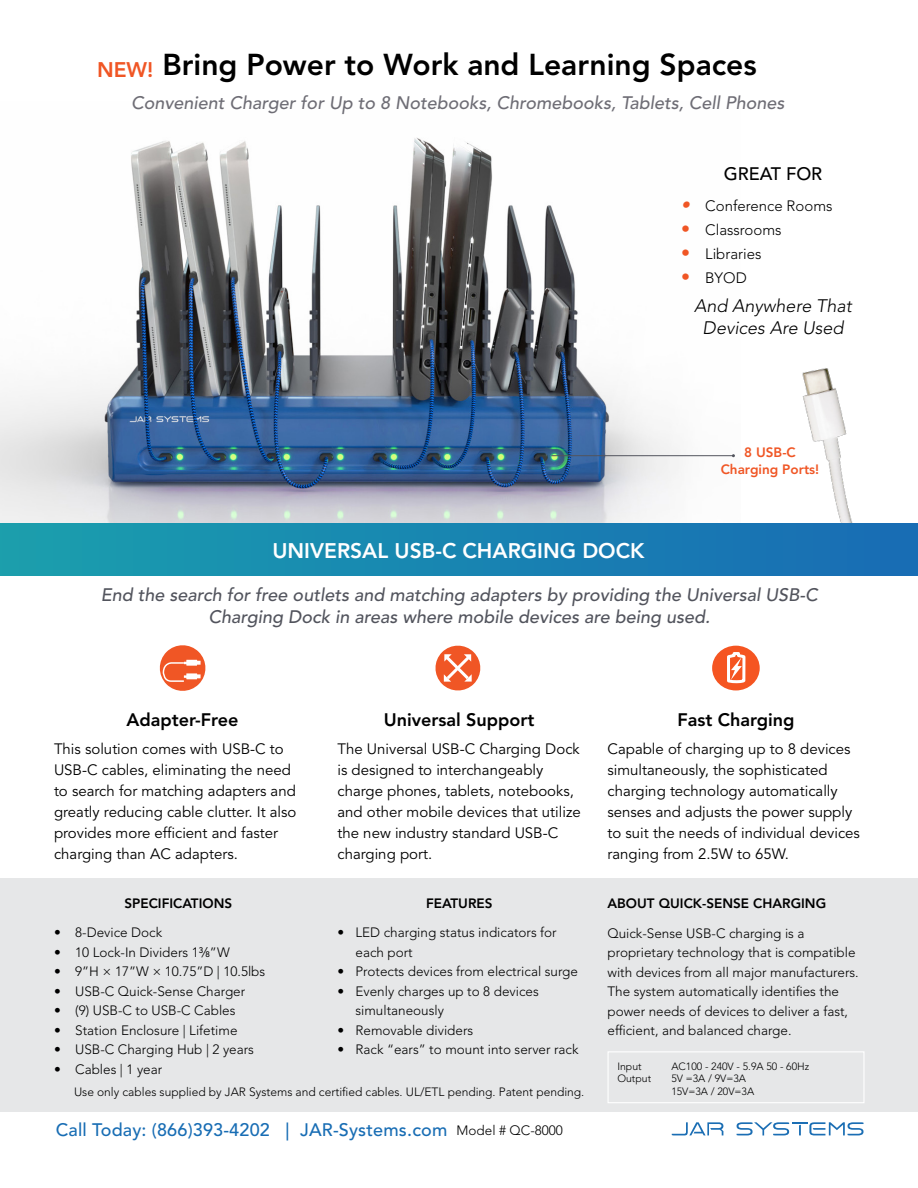
<style>
.page{position:relative;width:918px;height:1188px;background:#fff}
.page>*{position:absolute;margin:0;border:0;box-sizing:border-box;transform-origin:0 0}
.t1{font:800 30px "Avenir LT Std";color:#000}
.t2{font:800 21px "Avenir LT Std";color:#fff}
.t3{font:800 21px "Avenir LT Std";color:#f05625}
.t4{font:italic 500 18px/22.5px "Avenir LT Std";color:#52545d;text-align:center}
.t5{font:italic 500 18px "Avenir LT Std";color:#6e6d75}
.t6{font:800 18px "Avenir LT Std";color:#000}
.t7{font:500 18px "Avenir LT Std";letter-spacing:.01em;color:#186db4}
.t8{font:italic 300 18px/22.5px "Avenir LT Std";color:#000;text-align:center}
.t9{font:500 18px "Avenir LT Std";color:#000}
.t10{font:15px/21px "Avenir LT Std";color:#000}
.t11{font:300 15px "Avenir LT Std";color:#000}
.t12{font:300 13.5px/19.5px "Avenir LT Std";color:#000}
.t13{font:800 13.5px "Avenir LT Std";color:#000}
.t14{font:800 13.5px/16.2px "Avenir LT Std";color:#f05625;text-align:center}
.t15{font:300 12px "Avenir LT Std";color:#000}
.t16{font:300 10.5px/12.6px "Avenir LT Std";color:#000}
.s1{font-weight:400;font-style:italic;font-size:18px;color:#f05625}
.s2{font-weight:900;font-size:18px;color:#f05625}
.s3{font-style:italic}
.s4{font-weight:500;font-size:7.95px}
</style>
<div class="page">
<img style="left:0;top:138px;width:741px;height:386px">
<img style="left:778px;top:368px;width:97px;height:156px">
<div style="left:0;top:524px;width:918px;height:51px;background:linear-gradient(to right,#1a9fad,#186bb5)"></div>
<div style="left:0;top:878px;width:918px;height:234px;background:#e6e7e8"></div>
<svg style="left:672px;top:1122px;width:51px;height:13px"></svg>
<svg style="left:737px;top:1122px;width:127px;height:14px"></svg>
<div style="left:712px;top:646px;width:48px;height:44px;background:#f55521;border-radius:50%"></div>
<svg style="left:727px;top:652px;width:19px;height:32px"></svg>
<svg style="left:435px;top:645px;width:46px;height:46px"></svg>
<hr style="left:551px;top:455px;width:182px;height:1px;background:#52545d">
<svg style="left:159px;top:645px;width:47px;height:46px"></svg>
<div style="left:608px;top:1051px;width:257px;height:52px;border:1px solid #fff"></div>
<h2 class="t3" style="left:97px;top:57px;width:58px">NEW!</h2>
<h1 class="t1" style="left:162px;top:47px;width:596px">Bring Power to Work and Learning Spaces</h1>
<h3 class="t5" style="left:131px;top:92px;width:655px">Convenient Charger for Up to 8 Notebooks, Chromebooks, Tablets, Cell Phones</h3>
<h3 class="t9" style="left:724px;top:163px;width:100px">GREAT FOR</h3>
<p class="t11" style="left:681px;top:197px;width:153px"><span class="s1">•</span> Conference Rooms</p>
<p class="t11" style="left:681px;top:221px;width:102px"><span class="s2">•</span> Classrooms</p>
<p class="t11" style="left:681px;top:245px;width:82px"><span class="s2">•</span> Libraries</p>
<p class="t11" style="left:681px;top:269px;width:67px"><span class="s2">•</span> BYOD</p>
<h3 class="t8" style="left:694px;top:295px;width:159px">And Anywhere That<br>Devices Are Used</h3>
<h2 class="t2" style="left:272px;top:539px;width:374px">UNIVERSAL USB-C CHARGING DOCK</h2>
<p class="t14" style="left:721px;top:445px;width:100px">8 USB-C<br>Charging Ports!</p>
<h3 class="t4" style="left:101px;top:584px;width:718px">End the search for free outlets and matching adapters by providing the Universal USB-C<br>Charging Dock in areas where mobile devices are being used.</h3>
<h3 class="t6" style="left:127px;top:710px;width:114px">Adapter-Free</h3>
<p class="t10" style="left:54px;top:739px;width:244px">This solution comes with USB-C to USB-C cables, eliminating the need to search for matching adapters and greatly reducing cable clutter. It also provides more efficient and faster charging than AC adapters.</p>
<h3 class="t6" style="left:384px;top:710px;width:152px">Universal Support</h3>
<p class="t10" style="left:338px;top:739px;width:245px">The Universal USB-C Charging Dock is designed to interchangeably charge phones, tablets, notebooks, and other mobile devices that utilize the new industry standard USB-C charging port.</p>
<p class="t13" style="left:124px;top:895px;width:109px">SPECIFICATIONS</p>
<p class="t12" style="left:54px;top:923px;width:110px">• 8-Device Dock</p>
<p class="t12" style="left:54px;top:943px;width:177px">• 10 Lock-In Dividers 1<sup>3</sup><span class="s3">/</span><span class="s4">8</span>”W</p>
<p class="t12" style="left:54px;top:962px;width:213px">• 9”H × 17”W × 10.75”D | 10.5lbs</p>
<p class="t12" style="left:54px;top:982px;width:193px">• USB-C Quick-Sense Charger</p>
<p class="t12" style="left:54px;top:1001px;width:183px">• (9) USB-C to USB-C Cables</p>
<p class="t12" style="left:54px;top:1021px;width:185px">• Station Enclosure | Lifetime</p>
<p class="t12" style="left:54px;top:1040px;width:201px">• USB-C Charging Hub | 2 years</p>
<p class="t12" style="left:54px;top:1060px;width:110px">• Cables | 1 year</p>
<p class="t13" style="left:426px;top:895px;width:68px">FEATURES</p>
<p class="t12" style="left:355px;top:923px;width:203px;text-indent:-18px">• LED charging status indicators for each port</p>
<p class="t12" style="left:338px;top:962px;width:242px">• Protects devices from electrical surge</p>
<p class="t12" style="left:355px;top:982px;width:185px;text-indent:-18px">• Evenly charges up to 8 devices simultaneously</p>
<p class="t12" style="left:338px;top:1021px;width:137px">• Removable dividers</p>
<p class="t12" style="left:338px;top:1040px;width:243px">• Rack “ears” to mount into server rack</p>
<p class="t15" style="left:74px;top:1085px;width:512px">Use only cables supplied by JAR Systems and certified cables. UL/ETL pending. Patent pending.</p>
<h3 class="t7" style="left:56px;top:1119px;width:393px">Call Today: (866)393-4202 | JAR-Systems.com</h3>
<p class="t12" style="left:457px;top:1121px;width:108px">Model # QC-8000</p>
<h3 class="t6" style="left:678px;top:710px;width:119px">Fast Charging</h3>
<p class="t10" style="left:608px;top:739px;width:254px">Capable of charging up to 8 devices simultaneously, the sophisticated charging technology automatically senses and adjusts the power supply to suit the needs of individual devices ranging from 2.5W to 65W.</p>
<p class="t13" style="left:608px;top:896px;width:220px">ABOUT QUICK-SENSE CHARGING</p>
<p class="t12" style="left:608px;top:923px;width:253px">Quick-Sense USB-C charging is a proprietary technology that is compatible with devices from all major manufacturers.<br>The system automatically identifies the power needs of devices to deliver a fast, efficient, and balanced charge.</p>
<p class="t16" style="left:617px;top:1060px;width:26px">Input</p>
<p class="t16" style="left:671px;top:1060px;width:139px">AC100 - 240V - 5.9A 50 - 60Hz</p>
<p class="t16" style="left:617px;top:1072px;width:35px">Output</p>
<p class="t16" style="left:671px;top:1072px;width:84px">5V =3A / 9V=3A<br>15V=3A / 20V=3A</p>
</div>
